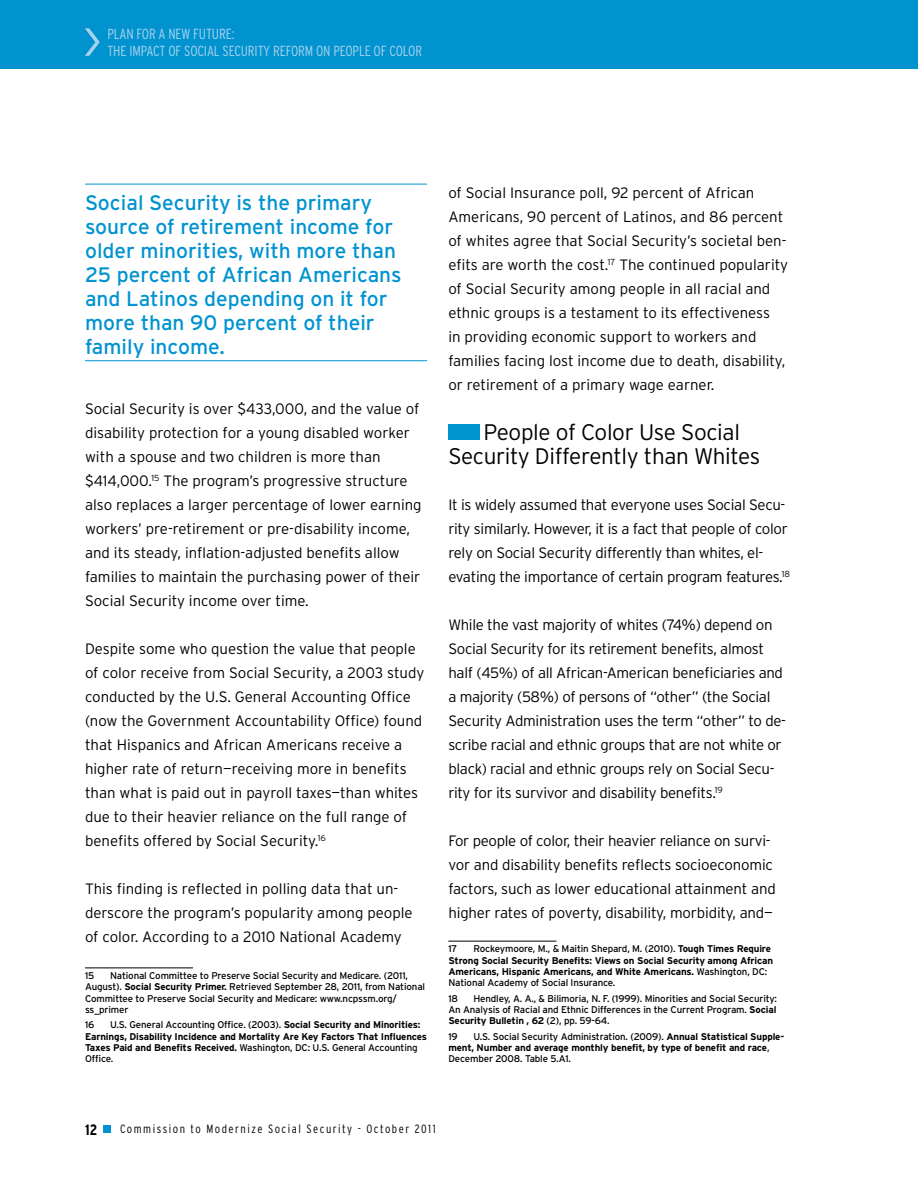
<style>
.page{position:relative;width:918px;height:1188px;background:#fff}
.page>*{position:absolute;margin:0;border:0;box-sizing:border-box;transform-origin:0 0}
.t1{font:300 22.5px/24.8px "Interstate";letter-spacing:-.015em;color:#000}
.t2{font:21px/24px "Interstate";color:#0093d0}
.t3{font:300 15px/24px "Interstate";letter-spacing:-.01em;color:#000}
.t4{font:700 condensed 15px "Interstate";color:#000}
.t5{font:300 condensed 14.55px/17.1px "Interstate";letter-spacing:-.01em;color:#a6d2ec}
.t6{font:300 condensed 12px "Interstate";letter-spacing:.125em;color:#000}
.t7{font:700 9.75px/11.2px "Interstate";letter-spacing:-.015em;color:#000}
.t8{font:9.75px/11.2px "Interstate";letter-spacing:-.015em;color:#000}
.s1{font-weight:700}
.s2{font-weight:400}
</style>
<div class="page">
<div style="left:0;top:0;width:918px;height:69px;background:#0093d0"></div>
<svg style="left:85px;top:28px;width:15px;height:28px"></svg>
<div style="left:104px;top:1126px;width:7px;height:7px;background:#0093d0"></div>
<hr style="left:85px;top:968px;width:108px;height:1px;background:#000">
<div style="left:448px;top:424px;width:32px;height:16px;background:#0093d0"></div>
<hr style="left:448px;top:941px;width:108px;height:1px;background:#000">
<hr style="left:85px;top:184px;width:342px;height:1px;background:#0093d0">
<hr style="left:85px;top:360px;width:342px;height:1px;background:#0093d0">
<p class="t5" style="left:107px;top:25px;width:316px">PLAN FOR A NEW FUTURE:<br>THE IMPACT OF SOCIAL SECURITY REFORM ON PEOPLE OF COLOR</p>
<h2 class="t2" style="left:85px;top:190px;width:318px">Social Security is the primary source of retirement income for older minorities, with more than<br>25 percent of African Americans and Latinos depending on it for more than 90 percent of their family income.</h2>
<p class="t3" style="left:85px;top:397px;width:338px">Social Security is over $433,000, and the value of disability protection for a young disabled worker with a spouse and two children is more than $414,000.<sup>15</sup> The program’s progressive structure also replaces a larger percentage of lower earning workers’ pre-retirement or pre-disability income, and its steady, inflation-adjusted benefits allow families to maintain the purchasing power of their Social Security income over time.</p>
<p class="t3" style="left:85px;top:637px;width:341px">Despite some who question the value that people of color receive from Social Security, a 2003 study conducted by the U.S. General Accounting Office (now the Government Accountability Office) found that Hispanics and African Americans receive a higher rate of return—receiving more in benefits than what is paid out in payroll taxes—than whites due to their heavier reliance on the full range of benefits offered by Social Security.<sup>16</sup></p>
<p class="t3" style="left:85px;top:877px;width:329px">This finding is reflected in polling data that un&shy;derscore the program’s popularity among people of color. According to a 2010 National Academy</p>
<p class="t8" style="left:85px;top:970px;width:11px">15</p>
<p class="t8" style="left:85px;top:970px;width:342px;text-indent:25px">National Committee to Preserve Social Security and Medicare. (2011, August). <span class="s1">Social Security Primer.</span> Retrieved September 28, 2011, from National Committee to Preserve Social Security and Medicare: www.ncpssm.org/ ss_primer</p>
<p class="t8" style="left:85px;top:1019px;width:11px">16</p>
<p class="t7" style="left:85px;top:1019px;width:344px;text-indent:25px"><span class="s2">U.S. General Accounting Office. (2003).</span> Social Security and Minorities:<br>Earnings, Disability Incidence and Mortality Are Key Factors That Influences Taxes Paid and Benefits Received. <span class="s2">Washington, DC: U.S. General Accounting Office.</span></p>
<p class="t3" style="left:448px;top:181px;width:341px">of Social Insurance poll, 92 percent of African Americans, 90 percent of Latinos, and 86 percent of whites agree that Social Security’s societal ben&shy;efits are worth the cost.<sup>17</sup> The continued popularity of Social Security among people in all racial and ethnic groups is a testament to its effectiveness<br>in providing economic support to workers and families facing lost income due to death, disability, or retirement of a primary wage earner.</p>
<h1 class="t1" style="left:448px;top:419px;width:313px;text-indent:35px">People of Color Use Social<br>Security Differently than Whites</h1>
<p class="t3" style="left:448px;top:493px;width:343px">It is widely assumed that everyone uses Social Secu&shy;rity similarly. However, it is a fact that people of color rely on Social Security differently than whites, el&shy;evating the importance of certain program features.<sup>18</sup></p>
<p class="t3" style="left:448px;top:613px;width:339px">While the vast majority of whites (74%) depend on Social Security for its retirement benefits, almost half (45%) of all African-American beneficiaries and a majority (58%) of persons of “other” (the Social Security Administration uses the term “other” to de&shy;scribe racial and ethnic groups that are not white or black) racial and ethnic groups rely on Social Secu&shy;rity for its survivor and disability benefits.<sup>19</sup></p>
<p class="t3" style="left:448px;top:829px;width:329px">For people of color, their heavier reliance on survi&shy;vor and disability benefits reflects socioeconomic factors, such as lower educational attainment and higher rates of poverty, disability, morbidity, and—</p>
<p class="t8" style="left:448px;top:943px;width:10px">17</p>
<p class="t7" style="left:448px;top:943px;width:326px;text-indent:25px"><span class="s2">Rockeymoore, M., &amp; Maitin Shepard, M. (2010).</span> Tough Times Require Strong Social Security Benefits: Views on Social Security among African Americans, Hispanic Americans, and White Americans. <span class="s2">Washington, DC:<br>National Academy of Social Insurance.</span></p>
<p class="t8" style="left:448px;top:993px;width:11px">18</p>
<p class="t8" style="left:448px;top:993px;width:330px;text-align:justify;text-indent:25px">Hendley, A. A., &amp; Bilimoria, N. F. (1999). Minorities and Social Security:<br>An Analysis of Racial and Ethnic Differences in the Current Program. <span class="s1">Social Security Bulletin , 62</span> (2), pp. 59-64.</p>
<p class="t8" style="left:448px;top:1031px;width:11px">19</p>
<p class="t7" style="left:448px;top:1031px;width:338px;text-indent:25px"><span class="s2">U.S. Social Security Administration. (2009).</span> Annual Statistical Supple&shy;ment, Number and average monthly benefit, by type of benefit and race<span class="s2">,<br>December 2008. Table 5.A1.</span></p>
<p class="t4" style="left:85px;top:1121px;width:14px">12</p>
<p class="t6" style="left:120px;top:1122px;width:317px">Commission to Modernize Social Security - October 2011</p>
</div>
